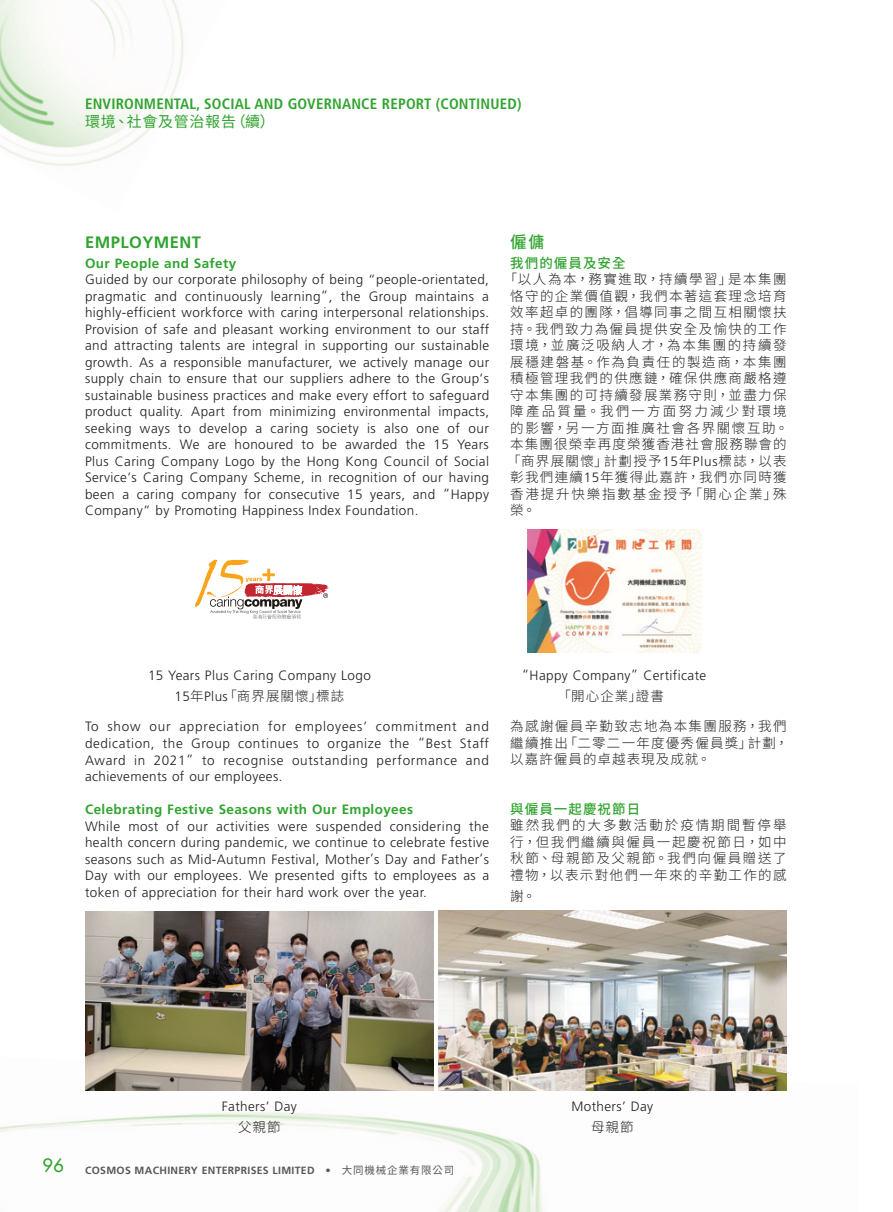
<style>
.page{position:relative;width:893px;height:1212px;background:#fff}
.page>*{position:absolute;margin:0;border:0;box-sizing:border-box;transform-origin:0 0}
.Heading_1{font:700 16.5px "Frutiger LT Std";letter-spacing:.03em;color:#31a430}
.C_Heading_1{font:500 16.5px "Source Han Sans TC";color:#31a430}
.t1{font:700 condensed 15px "Frutiger LT Std";letter-spacing:.01em;color:#31a430}
.t2{font:15px "Source Han Sans TC";letter-spacing:.045em;color:#31a430}
.Body_Text{font:300 13.5px/16.5px "Frutiger LT Std";letter-spacing:.03em;color:#231f20;text-align:justify}
.C_Body_Text{font:300 13.5px/16.5px "Source Han Sans TC";letter-spacing:.1em;color:#231f20}
.C_Body_Text-2{font:300 13.5px "Frutiger LT Std";letter-spacing:.03em;color:#231f20}
.Heading_2{font:700 13.5px "Frutiger LT Std";letter-spacing:.03em;color:#31a430}
.C_Heading_2{font:500 13.5px "Source Han Sans TC";letter-spacing:.08em;color:#31a430}
.t3{font:700 10.5px "Frutiger LT Std";letter-spacing:.03em;color:#57585a}
.s1{font-family:"Frutiger LT Std"}
.s2{font-family:"Source Han Sans TC";font-weight:400}
</style>
<div class="page">
<img style="left:0;top:1044px;width:787px;height:168px">
<img style="left:0;top:0;width:184px;height:166px">
<svg style="left:195px;top:559px;width:134px;height:60px"></svg>
<img style="left:528px;top:530px;width:174px;height:122px">
<img style="left:85px;top:911px;width:348px;height:179px">
<img style="left:438px;top:911px;width:349px;height:179px">
<p class="t1" style="left:85px;top:94px;width:438px">ENVIRONMENTAL, SOCIAL AND GOVERNANCE REPORT (CONTINUED)</p>
<p class="t2" style="left:85px;top:113px;width:191px">環境、社會及管治報告（續）</p>
<p class="Heading_1" style="left:85px;top:233px;width:118px">EMPLOYMENT</p>
<p class="Heading_2" style="left:85px;top:255px;width:153px">Our People and Safety</p>
<p class="Body_Text" style="left:85px;top:272px;width:406px">Guided by our corporate philosophy of being “people-orientated, pragmatic and continuously learning”, the Group maintains a highly-efficient workforce with caring interpersonal relationships.<br>Provision of safe and pleasant working environment to our staff and attracting talents are integral in supporting our sustainable growth. As a responsible manufacturer, we actively manage our supply chain to ensure that our suppliers adhere to the Group’s sustainable business practices and make every effort to safeguard product quality. Apart from minimizing environmental impacts, seeking ways to develop a caring society is also one of our commitments. We are honoured to be awarded the 15 Years Plus Caring Company Logo by the Hong Kong Council of Social Service’s Caring Company Scheme, in recognition of our having been a caring company for consecutive 15 years, and “Happy Company” by Promoting Happiness Index Foundation.</p>
<p class="C_Heading_1" style="left:510px;top:233px;width:36px">僱傭</p>
<p class="C_Heading_2" style="left:510px;top:255px;width:117px">我們的僱員及安全</p>
<p class="C_Body_Text" style="left:504px;top:271px;width:286px">「以人為本，務實進取，持續學習」是本集團恪守的企業價值觀，我們本著這套理念培育效率超卓的團隊，倡導同事之間互相關懷扶持。我們致力為僱員提供安全及愉快的工作環境，並廣泛吸納人才，為本集團的持續發展穩建磐基。作為負責任的製造商，本集團積極管理我們的供應鏈，確保供應商嚴格遵守本集團的可持續發展業務守則，並盡力保障產品質量。我們一方面努力減少對環境的影響，另一方面推廣社會各界關懷互助。本集團很榮幸再度榮獲香港社會服務聯會的「商界展關懷」計劃授予<span class="s1">15</span>年<span class="s1">Plus</span>標誌，以表彰我們連續<span class="s1">15</span>年獲得此嘉許，我們亦同時獲香港提升快樂指數基金授予「開心企業」殊榮。</p>
<p class="C_Body_Text-2" style="left:148px;top:668px;width:224px">15 Years Plus Caring Company Logo</p>
<p class="C_Body_Text" style="left:175px;top:688px;width:171px"><span class="s1">15</span>年<span class="s1">Plus</span>「商界展關懷」標誌</p>
<p class="Body_Text" style="left:85px;top:719px;width:405px">To show our appreciation for employees’ commitment and dedication, the Group continues to organize the “Best Staff Award in 2021” to recognise outstanding performance and achievements of our employees.</p>
<p class="Heading_2" style="left:85px;top:801px;width:329px">Celebrating Festive Seasons with Our Employees</p>
<p class="Body_Text" style="left:85px;top:818px;width:406px">While most of our activities were suspended considering the health concern during pandemic, we continue to celebrate festive seasons such as Mid-Autumn Festival, Mother’s Day and Father’s Day with our employees. We presented gifts to employees as a token of appreciation for their hard work over the year.</p>
<p class="C_Body_Text-2" style="left:522px;top:668px;width:186px">“Happy Company” Certificate</p>
<p class="C_Body_Text" style="left:558px;top:688px;width:108px">「開心企業」證書</p>
<p class="C_Body_Text" style="left:510px;top:718px;width:280px">為感謝僱員辛勤致志地為本集團服務，我們繼續推出「二零二一年度優秀僱員獎」計劃，以嘉許僱員的卓越表現及成就。</p>
<p class="C_Heading_2" style="left:510px;top:801px;width:131px">與僱員一起慶祝節日</p>
<p class="C_Body_Text" style="left:510px;top:817px;width:278px;text-align:justify">雖然我們的大多數活動於疫情期間暫停舉行，但我們繼續與僱員一起慶祝節日，如中秋節、母親節及父親節。我們向僱員贈送了禮物，以表示對他們一年來的辛勤工作的感</p>
<p class="C_Body_Text" style="left:510px;top:888px;width:27px">謝。</p>
<p class="C_Body_Text-2" style="left:222px;top:1099px;width:77px">Fathers’ Day</p>
<p class="C_Body_Text" style="left:238px;top:1119px;width:44px">父親節</p>
<p class="t3" style="left:42px;top:1164px;width:413px"><sup>96</sup> COSMOS MACHINERY ENTERPRISES LIMITED •<span class="s2">　大同機械企業有限公司</span></p>
<p class="C_Body_Text-2" style="left:571px;top:1099px;width:83px">Mothers’ Day</p>
<p class="C_Body_Text" style="left:591px;top:1119px;width:44px">母親節</p>
</div>
